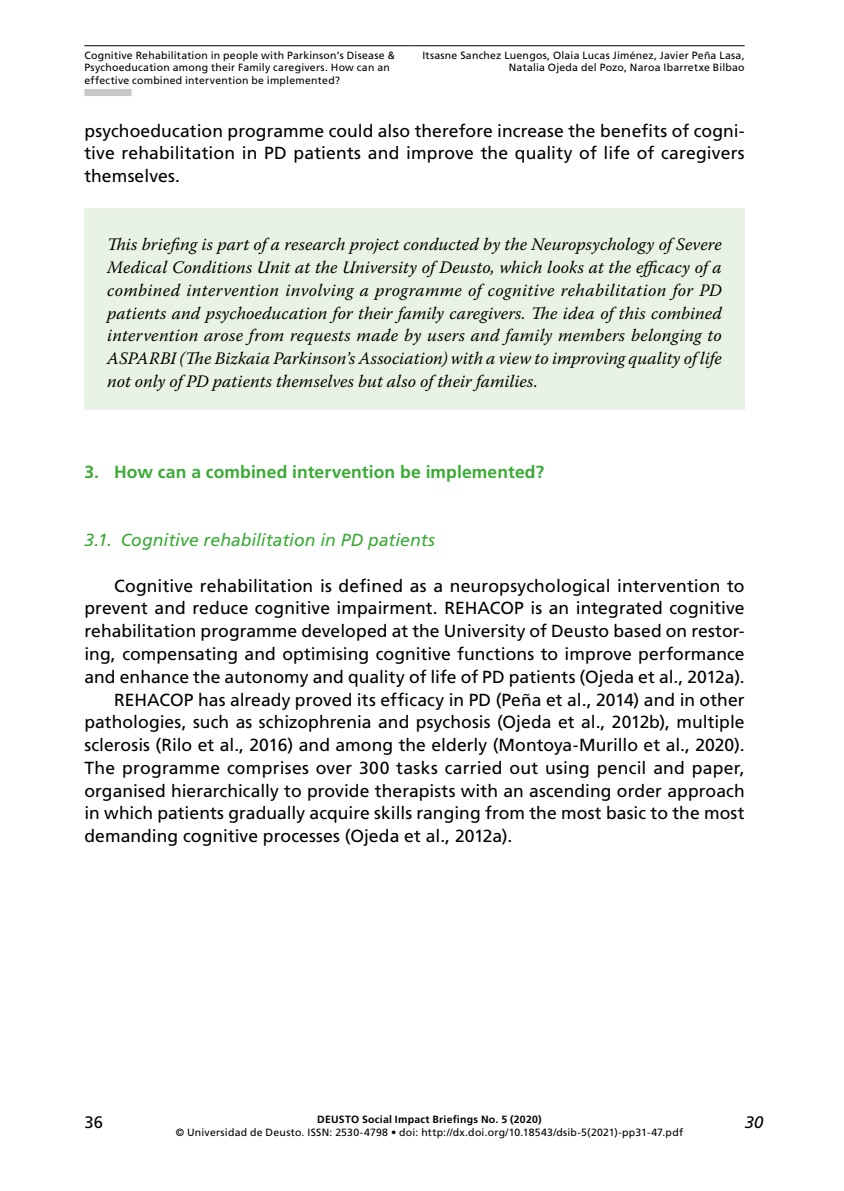
<style>
.page{position:relative;width:844px;height:1191px;background:#fff}
.page>*{position:absolute;margin:0;border:0;box-sizing:border-box;transform-origin:0 0}
.Texto_general{font:17.5px/22.8px "Frutiger";letter-spacing:.005em;color:#000;text-align:justify}
.Texto_caja{font:italic 17.5px/22.8px "Warnock Pro";letter-spacing:.005em;color:#000;text-align:justify}
.Titulo1{font:700 17.5px "Frutiger";letter-spacing:.005em;color:#3aaa35}
.Titulo2{font:italic 17.5px "Frutiger";color:#3aaa35}
.t1{font:16.62px "Frutiger";color:#000}
.t2{font:italic 16.62px "Frutiger";color:#000}
.t3{font:10.5px/12.6px "Frutiger";letter-spacing:.02em;color:#000}
.t4{font:700 10.5px "Frutiger";letter-spacing:.025em;color:#000}
</style>
<div class="page">
<hr style="left:84px;top:45px;width:330px;height:1px;background:#000">
<hr style="left:414px;top:45px;width:330px;height:1px;background:#000">
<div style="left:84px;top:89px;width:47px;height:7px;background:#c6c6c6"></div>
<div style="left:84px;top:208px;width:660px;height:202px;background:#e9f3e3"></div>
<p class="t3" style="left:84px;top:49px;width:312px">Cognitive Rehabilitation in people with Parkinson’s Disease &amp;<br>Psychoeducation among their Family caregivers. How can an effective combined intervention be implemented?</p>
<p class="t3" style="left:422px;top:49px;width:324px;text-align:right">Itsasne Sanchez Luengos, Olaia Lucas Jiménez, Javier Peña Lasa,<br>Natalia Ojeda del Pozo, Naroa Ibarretxe Bilbao</p>
<p class="Texto_general" style="left:84px;top:119px;width:661px">psychoeducation programme could also therefore increase the benefits of cogni&shy;tive rehabilitation in PD patients and improve the quality of life of caregivers themselves.</p>
<p class="Texto_caja" style="left:107px;top:233px;width:616px">This briefing is part of a research project conducted by the Neuropsychology of Severe Medical Conditions Unit at the University of Deusto, which looks at the efficacy of a combined intervention involving a programme of cognitive rehabilitation for PD patients and psychoeducation for their family caregivers. The idea of this combined intervention arose from requests made by users and family members belonging to ASPARBI (The Bizkaia Parkinson’s Association) with a view to improving quality of life not only of PD patients themselves but also of their families.</p>
<p class="Titulo1" style="left:84px;top:461px;width:461px">3. How can a combined intervention be implemented?</p>
<p class="Titulo2" style="left:84px;top:530px;width:352px">3.1. Cognitive rehabilitation in PD patients</p>
<p class="Texto_general" style="left:84px;top:574px;width:661px;text-indent:30px">Cognitive rehabilitation is defined as a neuropsychological intervention to prevent and reduce cognitive impairment. REHACOP is an integrated cognitive rehabilitation programme developed at the University of Deusto based on restor&shy;ing, compensating and optimising cognitive functions to improve performance and enhance the autonomy and quality of life of PD patients (Ojeda et al., 2012a).</p>
<p class="Texto_general" style="left:84px;top:688px;width:661px;text-indent:30px">REHACOP has already proved its efficacy in PD (Peña et al., 2014) and in other pathologies, such as schizophrenia and psychosis (Ojeda et al., 2012b), multiple sclerosis (Rilo et al., 2016) and among the elderly (Montoya-Murillo et al., 2020).<br>The programme comprises over 300 tasks carried out using pencil and paper, organised hierarchically to provide therapists with an ascending order approach in which patients gradually acquire skills ranging from the most basic to the most demanding cognitive processes (Ojeda et al., 2012a).</p>
<p class="t1" style="left:84px;top:1112px;width:20px">36</p>
<p class="t4" style="left:317px;top:1113px;width:226px">DEUSTO Social Impact Briefings No. 5 (2020)</p>
<p class="t3" style="left:176px;top:1125px;width:508px">© Universidad de Deusto. ISSN: 2530-4798 • doi: http://dx.doi.org/10.18543/dsib-5(2021)-pp31-47.pdf</p>
<p class="t2" style="left:744px;top:1112px;width:20px">30</p>
</div>
